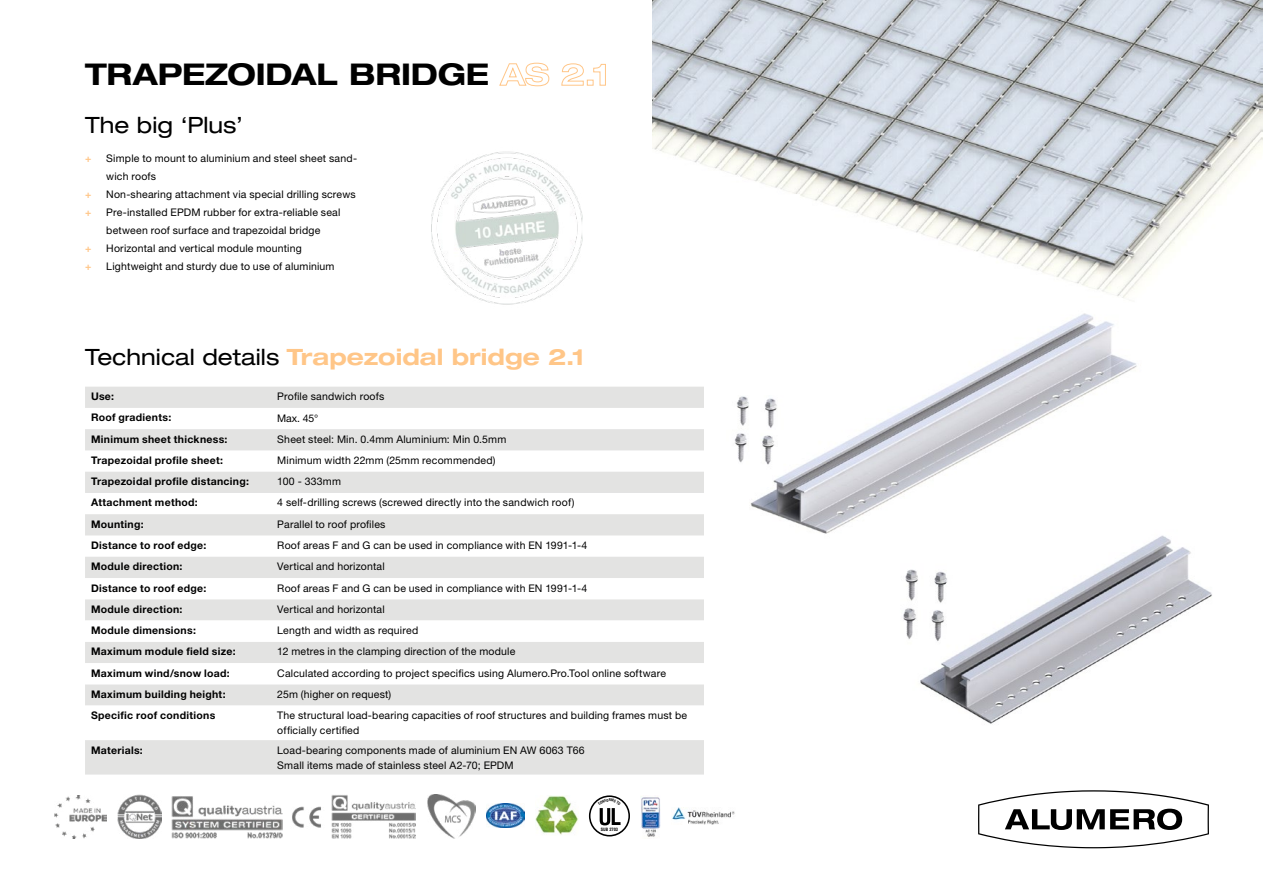
<style>
.page{position:relative;width:1263px;height:893px;background:#fff}
.page>*{position:absolute;margin:0;border:0;box-sizing:border-box;transform-origin:0 0}
.t1{font:700 expanded 30px "Helvetica Neue LT Pro";letter-spacing:-.01em;color:#000}
.t2{font:700 expanded 22.5px "Helvetica Neue LT Pro";color:#ffc688}
.t3{font:expanded 22.5px "Helvetica Neue LT Pro";letter-spacing:.005em;color:#000}
.t4{font:10.5px/18px "Helvetica Neue LT Pro";letter-spacing:.02em;color:#000}
.t5{font:700 10.5px "Helvetica Neue LT Pro";letter-spacing:.025em;color:#000}
.t6{font:700 10.5px/18px "Helvetica Neue LT Pro";color:#ffc688}
.t7{font:700 condensed 4.35px "Swiss 721 BT";color:#000}
.s1{color:#ffc688}
.s2{font-weight:400;color:#000}
</style>
<div class="page">
<svg style="left:85px;top:387px;width:619px;height:388px;fill:#e3e3e2"></svg>
<svg style="left:85px;top:578px;width:619px;height:21px"></svg>
<svg style="left:85px;top:620px;width:619px;height:22px"></svg>
<svg style="left:85px;top:663px;width:619px;height:21px"></svg>
<svg style="left:85px;top:706px;width:619px;height:34px"></svg>
<img style="left:54px;top:796px;width:53px;height:43px">
<img style="left:117px;top:795px;width:45px;height:44px">
<img style="left:172px;top:796px;width:110px;height:43px">
<img style="left:292px;top:806px;width:29px;height:22px">
<img style="left:331px;top:795px;width:85px;height:44px">
<img style="left:427px;top:794px;width:49px;height:45px">
<img style="left:535px;top:795px;width:43px;height:40px">
<div style="left:589px;top:795px;width:41px;height:41px;border:2px solid #000;border-radius:50%"></div>
<img style="left:641px;top:797px;width:19px;height:40px">
<img style="left:672px;top:807px;width:63px;height:17px">
<img style="left:487px;top:804px;width:38px;height:23px">
<img style="left:653px;top:0;width:610px;height:298px">
<img style="left:734px;top:313px;width:403px;height:221px">
<img style="left:890px;top:529px;width:322px;height:195px">
<svg style="left:978px;top:790px;width:231px;height:58px"></svg>
<img style="left:431px;top:151px;width:151px;height:154px">
<svg style="left:598px;top:799px;width:23px;height:26px"></svg>
<h1 class="t1" style="left:85px;top:56px;width:526px">TRAPEZOIDAL BRIDGE <span class="s1">AS 2.1</span></h1>
<h2 class="t3" style="left:85px;top:112px;width:160px">The big ‘Plus’</h2>
<p class="t4" style="left:106px;top:149px;width:252px">Simple to mount to aluminium and steel sheet sand&shy;wich roofs<br>Non-shearing attachment via special drilling screws Pre-installed EPDM rubber for extra-reliable seal between roof surface and trapezoidal bridge Horizontal and vertical module mounting Lightweight and sturdy due to use of aluminium</p>
<p class="t6" style="left:85px;top:149px;width:8px">+</p>
<p class="t6" style="left:85px;top:185px;width:8px">+ +</p>
<p class="t6" style="left:85px;top:239px;width:8px">+ +</p>
<h2 class="t2" style="left:85px;top:343px;width:501px"><span class="s2">Technical details</span> Trapezoidal bridge 2.1</h2>
<p class="t5" style="left:91px;top:390px;width:25px">Use:</p>
<p class="t4" style="left:277px;top:387px;width:109px">Profile sandwich roofs</p>
<p class="t5" style="left:91px;top:411px;width:82px">Roof gradients:</p>
<p class="t4" style="left:277px;top:409px;width:43px">Max. 45°</p>
<p class="t5" style="left:91px;top:432px;width:138px">Minimum sheet thickness:</p>
<p class="t4" style="left:277px;top:430px;width:231px">Sheet steel: Min. 0.4mm Aluminium: Min 0.5mm</p>
<p class="t5" style="left:91px;top:454px;width:134px">Trapezoidal profile sheet:</p>
<p class="t4" style="left:277px;top:451px;width:220px">Minimum width 22mm (25mm recommended)</p>
<p class="t5" style="left:91px;top:475px;width:159px">Trapezoidal profile distancing:</p>
<p class="t4" style="left:277px;top:472px;width:65px">100 - 333mm</p>
<p class="t5" style="left:91px;top:496px;width:108px">Attachment method:</p>
<p class="t4" style="left:277px;top:494px;width:299px">4 self-drilling screws (screwed directly into the sandwich roof)</p>
<p class="t5" style="left:91px;top:517px;width:54px">Mounting:</p>
<p class="t4" style="left:277px;top:515px;width:110px">Parallel to roof profiles</p>
<p class="t5" style="left:91px;top:539px;width:117px">Distance to roof edge:</p>
<p class="t4" style="left:277px;top:536px;width:312px">Roof areas F and G can be used in compliance with EN 1991-1-4</p>
<p class="t5" style="left:91px;top:560px;width:93px">Module direction:</p>
<p class="t4" style="left:277px;top:557px;width:109px">Vertical and horizontal</p>
<p class="t5" style="left:91px;top:581px;width:117px">Distance to roof edge:</p>
<p class="t4" style="left:277px;top:579px;width:312px">Roof areas F and G can be used in compliance with EN 1991-1-4</p>
<p class="t5" style="left:91px;top:602px;width:93px">Module direction:</p>
<p class="t4" style="left:277px;top:600px;width:109px">Vertical and horizontal</p>
<p class="t5" style="left:91px;top:624px;width:106px">Module dimensions:</p>
<p class="t4" style="left:277px;top:621px;width:142px">Length and width as required</p>
<p class="t5" style="left:91px;top:645px;width:146px">Maximum module field size:</p>
<p class="t4" style="left:277px;top:642px;width:240px">12 metres in the clamping direction of the module</p>
<p class="t5" style="left:91px;top:666px;width:140px">Maximum wind/snow load:</p>
<p class="t4" style="left:277px;top:664px;width:390px">Calculated according to project specifics using Alumero.Pro.Tool online software</p>
<p class="t5" style="left:91px;top:688px;width:136px">Maximum building height:</p>
<p class="t4" style="left:277px;top:685px;width:116px">25m (higher on request)</p>
<p class="t5" style="left:91px;top:709px;width:126px">Specific roof conditions</p>
<p class="t4" style="left:277px;top:708px;width:411px;line-height:15px">The structural load-bearing capacities of roof structures and building frames must be officially certified</p>
<p class="t5" style="left:91px;top:743px;width:53px">Materials:</p>
<p class="t4" style="left:277px;top:742px;width:309px;line-height:15px">Load-bearing components made of aluminium EN AW 6063 T66<br>Small items made of stainless steel A2-70; EPDM</p>
<p class="t7" style="left:601px;top:826px;width:19px">SUB 2703</p>
</div>
